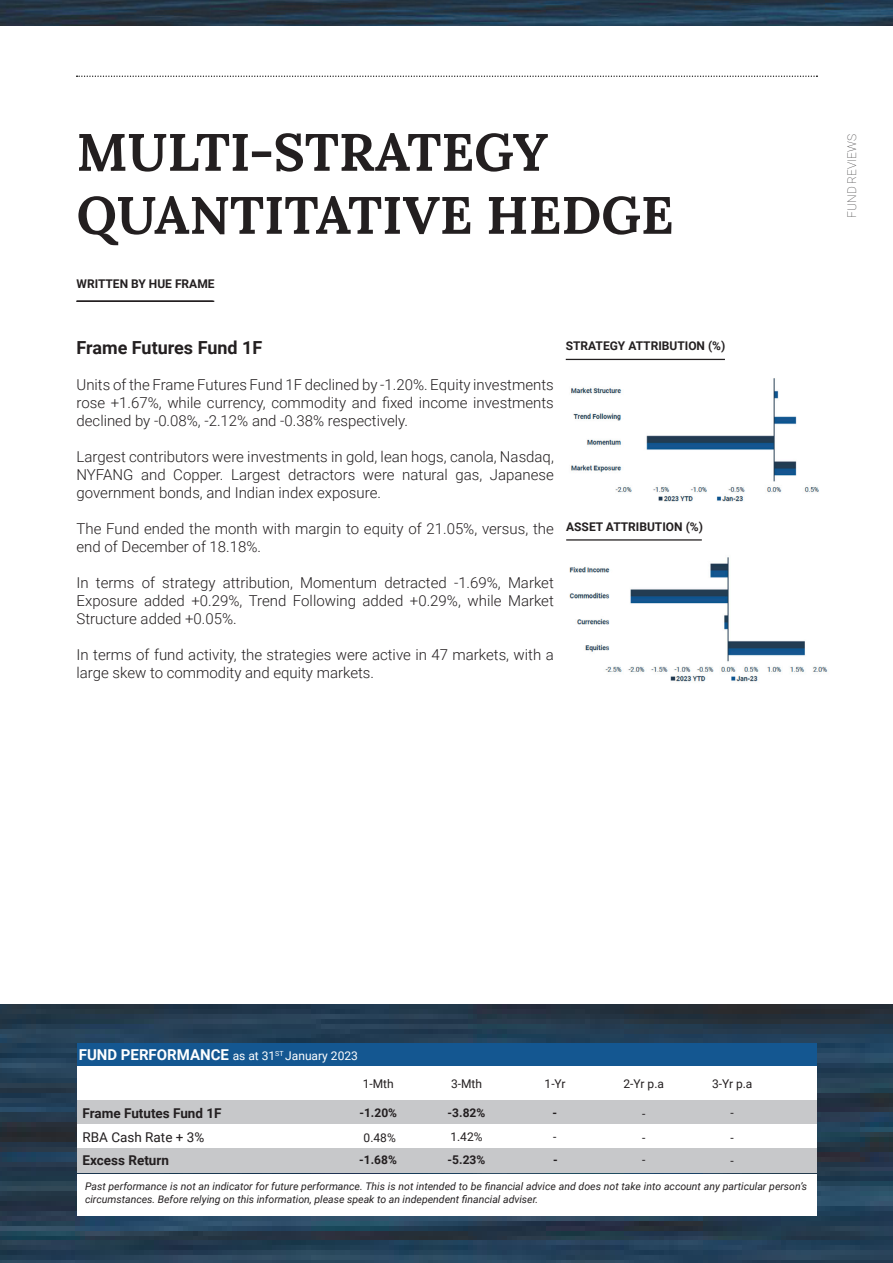
<style>
.page{position:relative;width:893px;height:1263px;background:#fff}
.page>*{position:absolute;margin:0;border:0;box-sizing:border-box;transform-origin:0 0}
.t1{font:52.5px "Lora";color:#231f20}
.t2{font:700 18px "Roboto";color:#231f20}
.t3{font:300 15px/18px "Roboto";color:#231f20;text-align:justify}
.t4{font:700 13.5px "Roboto";color:#231f20}
.t5{font:13.5px "Roboto";color:#231f20}
.t6{font:700 12px "Roboto";color:#231f20}
.t7{font:12px "Roboto";color:#231f20}
.t8{font:12px "Roboto";color:#fff}
.t9{font:100 12px "Roboto";color:#312f30}
.t10{font:italic 10.5px/12.6px "Roboto";color:#231f20}
.s1{font-weight:700;font-size:15px}
</style>
<div class="page">
<img style="left:0;top:1004px;width:893px;height:259px">
<svg style="left:77px;top:76px;width:740px;height:1px"></svg>
<div style="left:77px;top:1043px;width:739px;height:24px;background:#145791"></div>
<div style="left:77px;top:1067px;width:739px;height:34px;background:#fff"></div>
<div style="left:77px;top:1100px;width:739px;height:24px;background:#c7c8ca"></div>
<div style="left:77px;top:1124px;width:739px;height:24px;background:#fff"></div>
<div style="left:77px;top:1148px;width:739px;height:24px;background:#c7c8ca"></div>
<div style="left:77px;top:1174px;width:739px;height:41px;background:#fff"></div>
<hr style="left:566px;top:359px;width:159px;height:1px;background:#231f20">
<img style="left:0;top:0;width:893px;height:25px">
<img style="left:570px;top:378px;width:249px;height:124px">
<hr style="left:566px;top:539px;width:136px;height:2px;background:#231f20">
<img style="left:569px;top:557px;width:259px;height:125px">
<hr style="left:77px;top:301px;width:137px;height:1px;background:#231f20">
<p class="t1" style="left:77px;top:112px;width:473px">MULTI-STRATEGY</p>
<p class="t1" style="left:77px;top:175px;width:599px">QUANTITATIVE HEDGE</p>
<p class="t6" style="left:77px;top:275px;width:140px">WRITTEN BY HUE FRAME</p>
<p class="t2" style="left:77px;top:335px;width:187px">Frame Futures Fund 1F</p>
<p class="t3" style="left:77px;top:375px;width:479px">Units of the Frame Futures Fund 1F declined by -1.20%. Equity investments rose +1.67%, while currency, commodity and fixed income investments declined by -0.08%, -2.12% and -0.38% respectively.</p>
<p class="t3" style="left:77px;top:447px;width:479px">Largest contributors were investments in gold, lean hogs, canola, Nasdaq, NYFANG and Copper. Largest detractors were natural gas, Japanese government bonds, and Indian index exposure.</p>
<p class="t3" style="left:77px;top:519px;width:479px">The Fund ended the month with margin to equity of 21.05%, versus, the end of December of 18.18%.</p>
<p class="t3" style="left:77px;top:573px;width:479px">In terms of strategy attribution, Momentum detracted -1.69%, Market Exposure added +0.29%, Trend Following added +0.29%, while Market Structure added +0.05%.</p>
<p class="t3" style="left:77px;top:645px;width:479px">In terms of fund activity, the strategies were active in 47 markets, with a large skew to commodity and equity markets.</p>
<p class="t6" style="left:566px;top:337px;width:161px">STRATEGY ATTRIBUTION (%)</p>
<p class="t6" style="left:566px;top:518px;width:138px">ASSET ATTRIBUTION (%)</p>
<p class="t9" style="left:843px;top:218px;width:85px;rotate:-90deg">FUND REVIEWS</p>
<p class="t8" style="left:79px;top:1047px;width:281px"><span class="s1">FUND PERFORMANCE</span> as at 31<sup>ST</sup> January 2023</p>
<p class="t7" style="left:363px;top:1076px;width:33px">1-Mth</p>
<p class="t7" style="left:451px;top:1076px;width:33px">3-Mth</p>
<p class="t7" style="left:545px;top:1076px;width:23px">1-Yr</p>
<p class="t7" style="left:624px;top:1076px;width:42px">2-Yr p.a</p>
<p class="t7" style="left:712px;top:1076px;width:42px">3-Yr p.a</p>
<p class="t6" style="left:359px;top:1104px;width:39px">-1.20%</p>
<p class="t7" style="left:364px;top:1129px;width:34px">0.48%</p>
<p class="t6" style="left:359px;top:1152px;width:39px">-1.68%</p>
<p class="t4" style="left:83px;top:1104px;width:141px">Frame Fututes Fund 1F</p>
<p class="t5" style="left:83px;top:1128px;width:123px">RBA Cash Rate + 3%</p>
<p class="t4" style="left:83px;top:1150px;width:88px">Excess Return</p>
<p class="t10" style="left:85px;top:1180px;width:724px">Past performance is not an indicator for future performance. This is not intended to be financial advice and does not take into account any particular person’s circumstances. Before relying on this information, please speak to an independent financial adviser.</p>
<p class="t6" style="left:448px;top:1104px;width:39px">-3.82%</p>
<p class="t7" style="left:450px;top:1128px;width:34px">1.42%</p>
<p class="t6" style="left:448px;top:1152px;width:39px">-5.23%</p>
<p class="t6" style="left:553px;top:1104px;width:6px">-</p>
<p class="t7" style="left:553px;top:1128px;width:5px">-</p>
<p class="t6" style="left:553px;top:1152px;width:6px">-</p>
<p class="t7" style="left:731px;top:1104px;width:5px">-</p>
<p class="t7" style="left:731px;top:1129px;width:5px">-</p>
<p class="t7" style="left:731px;top:1152px;width:5px">-</p>
<p class="t7" style="left:642px;top:1105px;width:5px">-</p>
<p class="t7" style="left:642px;top:1129px;width:5px">-</p>
<p class="t7" style="left:642px;top:1152px;width:5px">-</p>
</div>
